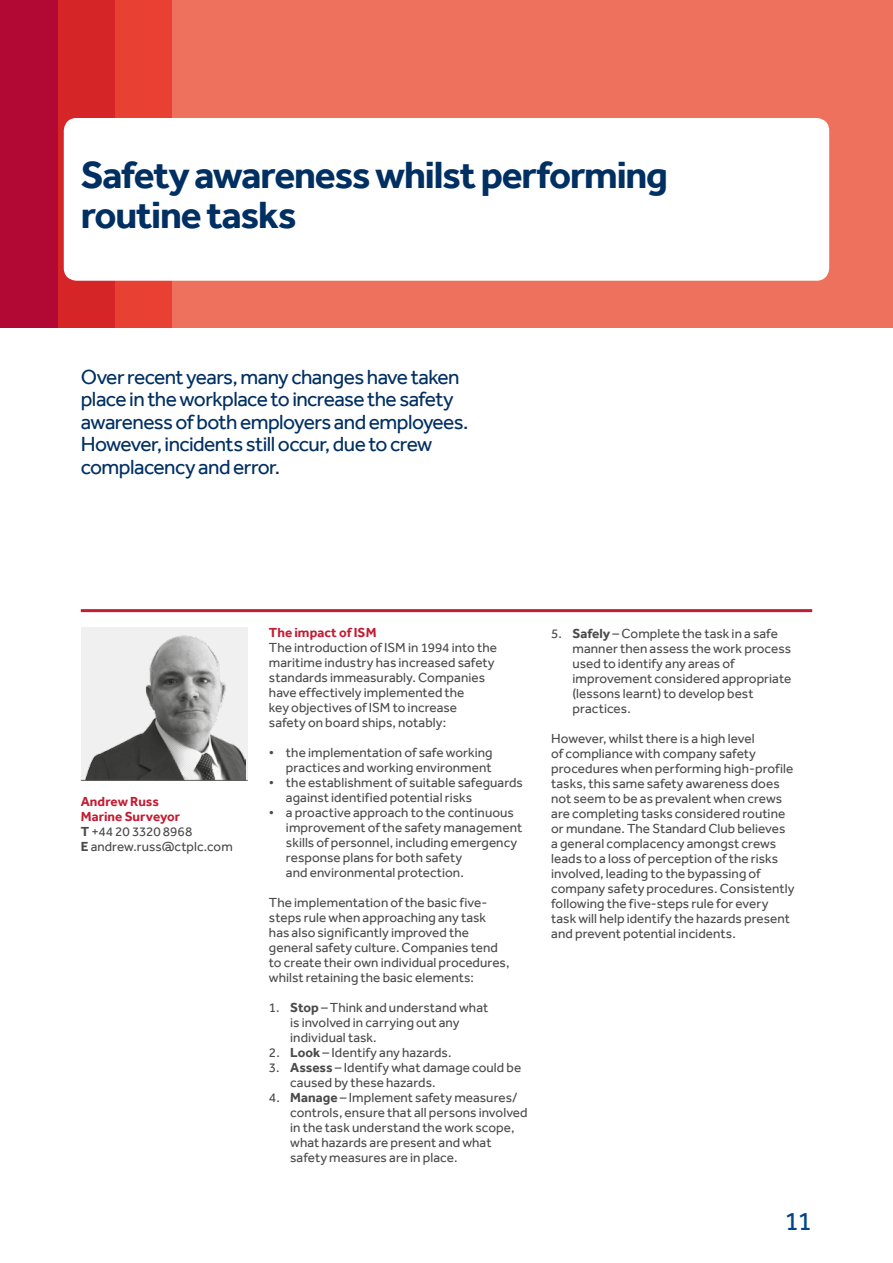
<style>
.page{position:relative;width:893px;height:1263px;background:#fff}
.page>*{position:absolute;margin:0;border:0;box-sizing:border-box;transform-origin:0 0}
.t1{font:700 39px/40.5px "Effra";letter-spacing:-.03em;color:#002f62}
.t2{font:27px "Effra";color:#004587}
.t3{font:21px/22.5px "Effra";letter-spacing:-.025em;color:#002f62}
.t4{font:13.5px/15px "Effra";letter-spacing:.005em;color:#4a4a49}
.t5{font:700 13.5px "Effra";letter-spacing:.005em;color:#c21d32}
.s1{font-weight:700;color:#c21d32}
.s2{font-weight:700}
</style>
<div class="page">
<div style="left:171px;top:0;width:722px;height:327px;background:#ee715d"></div>
<div style="left:114px;top:0;width:57px;height:327px;background:#e84133"></div>
<div style="left:57px;top:0;width:57px;height:327px;background:#d52527"></div>
<div style="left:0;top:0;width:58px;height:327px;background:#b10933"></div>
<div style="left:64px;top:118px;width:765px;height:163px;background:#fff;border-radius:13px"></div>
<hr style="left:81px;top:609px;width:731px;height:3px;background:#c21d32">
<div style="left:81px;top:628px;width:167px;height:153px;background:#f0f0f0"></div>
<img style="left:83px;top:635px;width:162px;height:145px">
<hr style="left:81px;top:780px;width:167px;height:1px;background:#60605f">
<h1 class="t1" style="left:81px;top:154px;width:589px">Safety awareness whilst performing routine tasks</h1>
<h3 class="t3" style="left:81px;top:365px;width:389px">Over recent years, many changes have taken place in the workplace to increase the safety awareness of both employers and employees.<br>However, incidents still occur, due to crew complacency and error.</h3>
<p class="t4" style="left:81px;top:794px;width:153px"><span class="s1">Andrew Russ<br>Marine Surveyor<br></span><span class="s2">T</span> +44 20 3320 8968<br><span class="s2">E</span> andrew.russ@ctplc.com</p>
<p class="t5" style="left:269px;top:624px;width:109px">The impact of ISM</p>
<p class="t4" style="left:269px;top:639px;width:230px">The introduction of ISM in 1994 into the maritime industry has increased safety standards immeasurably. Companies have effectively implemented the<br>key objectives of ISM to increase safety on board ships, notably:</p>
<p class="t4" style="left:269px;top:744px;width:225px;text-align:right">• the implementation of safe working practices and working environment</p>
<p class="t4" style="left:286px;top:774px;width:239px;text-indent:-17px">• the establishment of suitable safeguards against identified potential risks</p>
<p class="t4" style="left:286px;top:804px;width:238px;text-indent:-17px">• a proactive approach to the continuous improvement of the safety management skills of personnel, including emergency response plans for both safety<br>and environmental protection.</p>
<p class="t4" style="left:269px;top:894px;width:242px">The implementation of the basic five&shy;steps rule when approaching any task has also significantly improved the general safety culture. Companies tend to create their own individual procedures, whilst retaining the basic elements:</p>
<p class="t4" style="left:290px;top:999px;width:200px;text-indent:-21px">1. <span class="s2">Stop</span> – Think and understand what is involved in carrying out any individual task.</p>
<p class="t4" style="left:269px;top:1044px;width:184px">2. <span class="s2">Look</span> – Identify any hazards.</p>
<p class="t4" style="left:290px;top:1059px;width:233px;text-indent:-21px">3. <span class="s2">Assess</span> – Identify what damage could be caused by these hazards.</p>
<p class="t4" style="left:290px;top:1089px;width:239px;text-indent:-21px">4. <span class="s2">Manage</span> – Implement safety measures/ controls, ensure that all persons involved in the task understand the work scope, what hazards are present and what safety measures are in place.</p>
<p class="t4" style="left:572px;top:626px;width:220px;text-indent:-21px">5. <span class="s2">Safely</span> – Complete the task in a safe manner then assess the work process used to identify any areas of improvement considered appropriate (lessons learnt) to develop best practices.</p>
<p class="t4" style="left:551px;top:731px;width:245px">However, whilst there is a high level<br>of compliance with company safety procedures when performing high-profile tasks, this same safety awareness does not seem to be as prevalent when crews are completing tasks considered routine or mundane. The Standard Club believes a general complacency amongst crews leads to a loss of perception of the risks involved, leading to the bypassing of company safety procedures. Consistently following the five-steps rule for every task will help identify the hazards present and prevent potential incidents.</p>
<h2 class="t2" style="left:785px;top:1205px;width:29px">11</h2>
</div>
